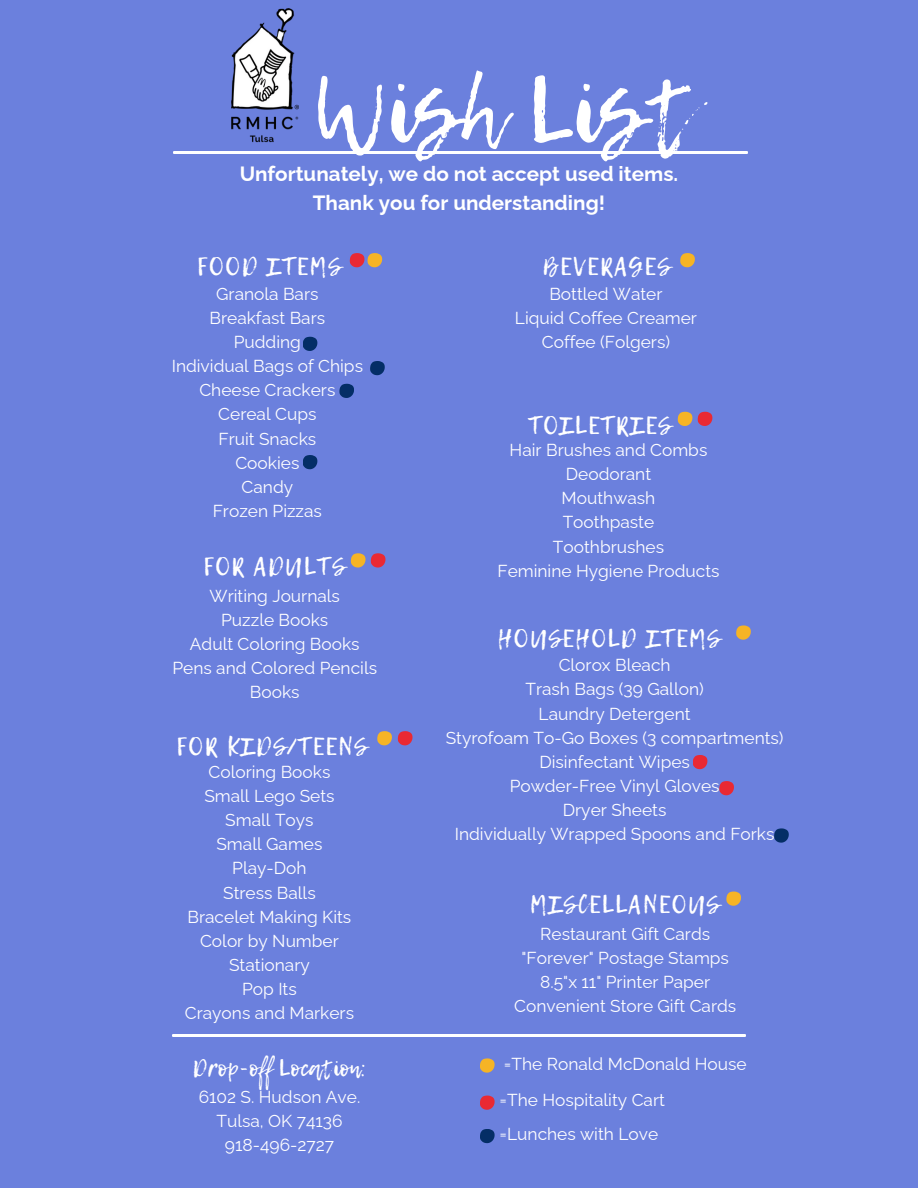
<style>
.page{position:relative;width:918px;height:1188px;background:#6b80dd}
.page>*{position:absolute;margin:0;border:0;box-sizing:border-box;transform-origin:0 0}
.t1{font:92.1px "Lemon Tuesday";color:#fff}
.t2{font:24.75px "Lemon Tuesday";letter-spacing:.05em;color:#fff}
.t3{font:22.95px "Lemon Tuesday";color:#fff}
.t4{font:700 20.55px "Raleway";color:#fff}
.t5{font:17.25px/24.2px "Raleway";color:#fff;text-align:center}
</style>
<div class="page">
<svg style="left:303px;top:337px;width:14px;height:14px"></svg>
<svg style="left:303px;top:455px;width:14px;height:14px"></svg>
<svg style="left:339px;top:384px;width:15px;height:14px"></svg>
<svg style="left:350px;top:253px;width:32px;height:14px"></svg>
<svg style="left:370px;top:361px;width:15px;height:14px"></svg>
<svg style="left:351px;top:553px;width:34px;height:15px"></svg>
<svg style="left:377px;top:731px;width:15px;height:14px"></svg>
<svg style="left:398px;top:731px;width:15px;height:14px"></svg>
<svg style="left:480px;top:1058px;width:15px;height:15px"></svg>
<svg style="left:480px;top:1096px;width:15px;height:14px"></svg>
<svg style="left:480px;top:1129px;width:15px;height:14px"></svg>
<svg style="left:680px;top:253px;width:15px;height:14px"></svg>
<svg style="left:693px;top:755px;width:14px;height:14px"></svg>
<svg style="left:678px;top:412px;width:14px;height:14px"></svg>
<svg style="left:698px;top:412px;width:14px;height:14px"></svg>
<img style="left:172px;top:1034px;width:574px;height:2px">
<img style="left:174px;top:152px;width:573px;height:2px">
<svg style="left:719px;top:781px;width:15px;height:14px"></svg>
<svg style="left:726px;top:892px;width:15px;height:14px"></svg>
<svg style="left:736px;top:625px;width:15px;height:15px"></svg>
<svg style="left:774px;top:828px;width:15px;height:15px"></svg>
<img style="left:232px;top:9px;width:66px;height:134px">
<p class="t1" style="left:313px;top:42px;width:383px">Wish List</p>
<p class="t4" style="left:240px;top:162px;width:440px">Unfortunately, we do not accept used items.</p>
<p class="t4" style="left:313px;top:191px;width:294px">Thank you for understanding!</p>
<p class="t2" style="left:197px;top:248px;width:145px">FOOD ITEMS</p>
<p class="t5" style="left:172px;top:282px;width:193px">Granola Bars<br>Breakfast Bars<br>Pudding<br>Individual Bags of Chips<br>Cheese Crackers<br>Cereal Cups<br>Fruit Snacks<br>Cookies<br>Candy<br>Frozen Pizzas</p>
<h1 class="t2" style="left:204px;top:548px;width:143px">FOR ADULTS</h1>
<p class="t5" style="left:172px;top:584px;width:206px">Writing Journals<br>Puzzle Books<br>Adult Coloring Books<br>Pens and Colored Pencils<br>Books</p>
<h4 class="t2" style="left:177px;top:728px;width:192px">FOR KIDS/TEENS</h4>
<p class="t5" style="left:185px;top:760px;width:171px">Coloring Books<br>Small Lego Sets<br>Small Toys<br>Small Games<br>Play-Doh<br>Stress Balls<br>Bracelet Making Kits<br>Color by Number<br>Stationary<br>Pop Its<br>Crayons and Markers</p>
<p class="t3" style="left:193px;top:1051px;width:175px">Drop-off Location:</p>
<h2 class="t5" style="left:199px;top:1085px;width:163px">6102 S. Hudson Ave.<br>Tulsa, OK 74136<br>918-496-2727</h2>
<h4 class="t2" style="left:543px;top:248px;width:129px">BEVERAGES</h4>
<h2 class="t5" style="left:515px;top:282px;width:183px">Bottled Water<br>Liquid Coffee Creamer<br>Coffee (Folgers)</h2>
<h2 class="t2" style="left:528px;top:406px;width:144px">TOILETRIES</h2>
<p class="t5" style="left:497px;top:438px;width:224px">Hair Brushes and Combs<br>Deodorant<br>Mouthwash<br>Toothpaste<br>Toothbrushes<br>Feminine Hygiene Products</p>
<h2 class="t2" style="left:498px;top:620px;width:224px">HOUSEHOLD ITEMS</h2>
<h3 class="t5" style="left:446px;top:653px;width:339px">Clorox Bleach<br>Trash Bags (39 Gallon)<br>Laundry Detergent<br>Styrofoam To-Go Boxes (3 compartments)<br>Disinfectant Wipes<br>Powder-Free Vinyl Gloves<br>Dryer Sheets<br>Individually Wrapped Spoons and Forks</h3>
<h2 class="t2" style="left:530px;top:886px;width:191px">MISCELLANEOUS</h2>
<p class="t5" style="left:514px;top:922px;width:224px">Restaurant Gift Cards "Forever" Postage Stamps<br>8.5"x 11" Printer Paper<br>Convenient Store Gift Cards</p>
<p class="t5" style="left:504px;top:1052px;width:244px">=The Ronald McDonald House</p>
<p class="t5" style="left:500px;top:1088px;width:167px">=The Hospitality Cart</p>
<p class="t5" style="left:500px;top:1122px;width:160px">=Lunches with Love</p>
</div>
